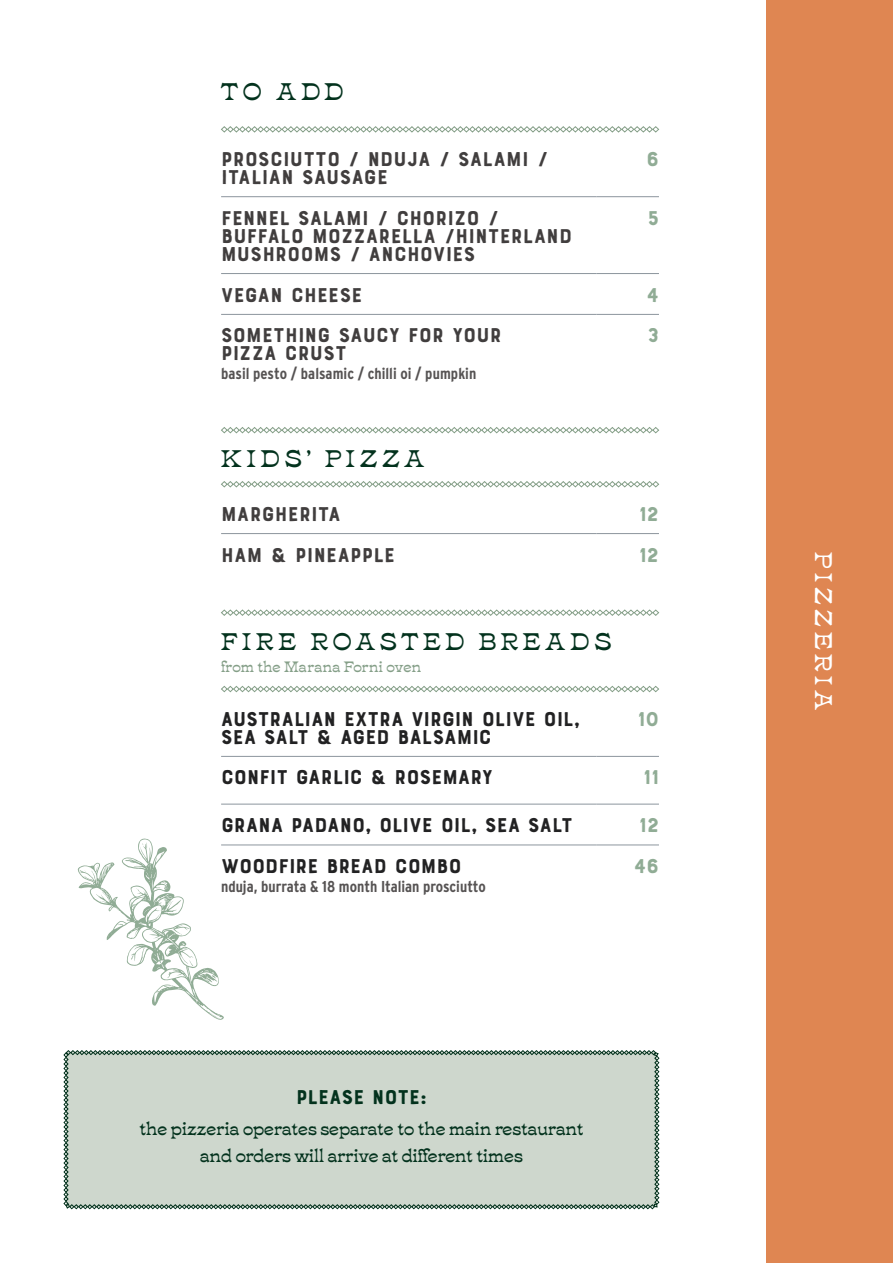
<style>
.page{position:relative;width:893px;height:1263px;background:#fff}
.page>*{position:absolute;margin:0;border:0;box-sizing:border-box;transform-origin:0 0}
.t1{font:700 24px "Tuppence";letter-spacing:.195em;color:#03321d}
.t2{font:700 24px "Tuppence";letter-spacing:.19em;color:#fff}
.t3{font:21px/18px "Bourton Hand Base";letter-spacing:.015em;color:#413e3e}
.t4{font:21px "Bourton Hand Base";letter-spacing:.01em;color:#222223}
.t5{font:21px "Bourton Hand Base";letter-spacing:-.005em;color:#90ac95}
.t6{font:21px "Bourton Hand Base";letter-spacing:.01em;color:#03321d}
.t7{font:700 18px/27px "Tuppence";color:#03321d;text-align:center}
.t8{font:700 15.75px "Interstate Condensed";color:#565353}
.t9{font:700 15px "Tuppence";letter-spacing:.01em;color:#859f88}
</style>
<div class="page">
<div style="left:767px;top:0;width:126px;height:1263px;background:#df8652"></div>
<hr style="left:221px;top:196px;width:376px;height:1px;background:#8c959d">
<hr style="left:597px;top:196px;width:62px;height:1px;background:#8c959d">
<hr style="left:221px;top:273px;width:376px;height:1px;background:#8c959d">
<hr style="left:597px;top:273px;width:62px;height:1px;background:#8c959d">
<hr style="left:221px;top:314px;width:376px;height:1px;background:#8c959d">
<hr style="left:597px;top:314px;width:62px;height:1px;background:#8c959d">
<hr style="left:221px;top:533px;width:376px;height:1px;background:#8c959d">
<hr style="left:597px;top:533px;width:62px;height:1px;background:#8c959d">
<hr style="left:221px;top:756px;width:376px;height:1px;background:#8c959d">
<hr style="left:597px;top:756px;width:62px;height:1px;background:#8c959d">
<hr style="left:221px;top:804px;width:376px;height:1px;background:#8c959d">
<hr style="left:597px;top:804px;width:62px;height:1px;background:#8c959d">
<hr style="left:221px;top:845px;width:376px;height:1px;background:#8c959d">
<hr style="left:597px;top:845px;width:62px;height:1px;background:#8c959d">
<svg style="left:221px;top:126px;width:438px;height:7px"></svg>
<svg style="left:221px;top:427px;width:438px;height:6px"></svg>
<svg style="left:221px;top:481px;width:438px;height:7px"></svg>
<svg style="left:221px;top:609px;width:438px;height:7px"></svg>
<svg style="left:221px;top:686px;width:438px;height:6px"></svg>
<div style="left:63px;top:1050px;width:596px;height:159px;background:#ced7cd"></div>
<svg style="left:77px;top:838px;width:147px;height:182px"></svg>
<p class="t1" style="left:221px;top:71px;width:124px">TO ADD</p>
<p class="t3" style="left:221px;top:150px;width:328px">PROSCIUTTO / NDUJA / SALAMI /<br>ITALIAN SAUSAGE</p>
<p class="t5" style="left:646px;top:146px;width:14px">6</p>
<p class="t3" style="left:221px;top:209px;width:349px">FENNEL SALAMI / CHORIZO /<br>BUFFALO MOZZARELLA /HINTERLAND<br>MUSHROOMS / ANCHOVIES</p>
<p class="t5" style="left:647px;top:205px;width:13px">5</p>
<p class="t3" style="left:221px;top:286px;width:143px">VEGAN CHEESE</p>
<p class="t5" style="left:646px;top:282px;width:14px">4</p>
<p class="t3" style="left:221px;top:327px;width:282px">SOMETHING SAUCY FOR YOUR<br>PIZZA CRUST</p>
<p class="t8" style="left:221px;top:365px;width:257px">basil pesto / balsamic / chilli oi / pumpkin</p>
<p class="t5" style="left:647px;top:322px;width:13px">3</p>
<p class="t1" style="left:221px;top:439px;width:205px">KIDS’ PIZZA</p>
<p class="t3" style="left:221px;top:505px;width:121px">MARGHERITA</p>
<p class="t5" style="left:639px;top:501px;width:22px">12</p>
<p class="t3" style="left:221px;top:546px;width:176px">HAM &amp; PINEAPPLE</p>
<p class="t5" style="left:639px;top:542px;width:22px">12</p>
<p class="t1" style="left:221px;top:621px;width:392px">FIRE ROASTED BREADS</p>
<p class="t9" style="left:221px;top:654px;width:202px">from the Marana Forni oven</p>
<p class="t4" style="left:221px;top:706px;width:295px">AUSTRALIAN EXTRA VIRGIN OLIVE</p>
<p class="t4" style="left:544px;top:706px;width:38px">OIL,</p>
<p class="t4" style="left:221px;top:723px;width:272px">SEA SALT &amp; AGED BALSAMIC</p>
<p class="t5" style="left:637px;top:706px;width:23px">10</p>
<p class="t4" style="left:221px;top:764px;width:261px">CONFIT GARLIC &amp; ROSEMARY</p>
<p class="t5" style="left:643px;top:764px;width:17px">11</p>
<p class="t4" style="left:221px;top:812px;width:192px">GRANA PADAN O, OLIVE</p>
<p class="t4" style="left:441px;top:812px;width:133px">OIL, SEA SALT</p>
<p class="t5" style="left:639px;top:812px;width:22px">12</p>
<p class="t4" style="left:221px;top:853px;width:239px">WOODFIRE BREAD COMBO</p>
<p class="t8" style="left:221px;top:878px;width:266px">nduja, burrata &amp; 18 month Italian prosciutto</p>
<p class="t5" style="left:633px;top:853px;width:27px">46</p>
<p class="t6" style="left:296px;top:1084px;width:132px">PLEASE NOTE:</p>
<p class="t7" style="left:139px;top:1113px;width:446px">the pizzeria operates separate to the main restaurant and orders will arrive at different times</p>
<p class="t2" style="left:844px;top:552px;width:159px;rotate:90deg">PIZZERIA</p>
</div>
